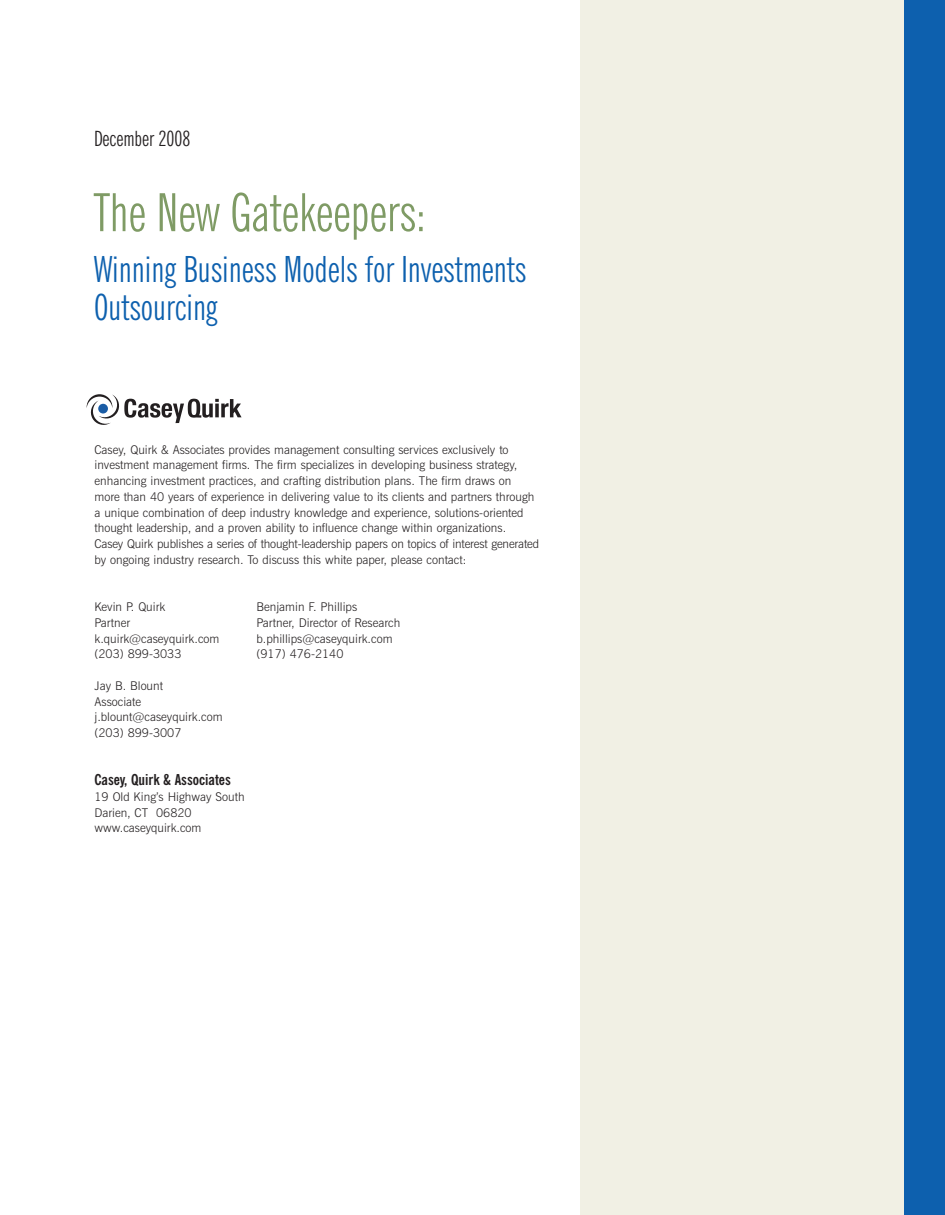
<style>
.page{position:relative;width:945px;height:1215px;background:#fff}
.page>*{position:absolute;margin:0;border:0;box-sizing:border-box;transform-origin:0 0}
.t1{font:extra-condensed 52.5px "News Gothic BT";color:#7f9b65}
.t2{font:extra-condensed 36px/37.5px "News Gothic BT";color:#0d60ae}
.t3{font:extra-condensed 21px "News Gothic BT";color:#231f20}
.t4{font:700 condensed 15px "News Gothic BT";color:#231f20}
.t5{font:300 12px/15.8px "News Gothic BT";color:#231f20}
</style>
<div class="page">
<div style="left:580px;top:0;width:365px;height:1215px;background:#f1f0e4"></div>
<div style="left:904px;top:0;width:41px;height:1215px;background:#0d60ae"></div>
<svg style="left:87px;top:394px;width:155px;height:31px"></svg>
<h3 class="t3" style="left:94px;top:131px;width:98px">December 2008</h3>
<h1 class="t1" style="left:94px;top:193px;width:333px">The New Gatekeepers:</h1>
<h2 class="t2" style="left:94px;top:253px;width:434px">Winning Business Models for Investments<br>Outsourcing</h2>
<p class="t5" style="left:94px;top:443px;width:446px">Casey, Quirk &amp; Associates provides management consulting services exclusively to investment management firms. The firm specializes in developing business strategy, enhancing investment practices, and crafting distribution plans. The firm draws on more than 40 years of experience in delivering value to its clients and partners through a unique combination of deep industry knowledge and experience, solutions-oriented thought leadership, and a proven ability to influence change within organizations.<br>Casey Quirk publishes a series of thought-leadership papers on topics of interest generated by ongoing industry research. To discuss this white paper, please contact:</p>
<p class="t5" style="left:94px;top:600px;width:72px">Kevin P. Quirk</p>
<p class="t5" style="left:256px;top:600px;width:102px">Benjamin F. Phillips</p>
<p class="t5" style="left:94px;top:616px;width:37px">Partner</p>
<p class="t5" style="left:256px;top:616px;width:145px">Partner, Director of Research</p>
<p class="t5" style="left:94px;top:632px;width:126px">k.quirk@caseyquirk.com</p>
<p class="t5" style="left:256px;top:632px;width:138px">b.phillips@caseyquirk.com</p>
<p class="t5" style="left:94px;top:647px;width:89px">(203) 899-3033</p>
<p class="t5" style="left:256px;top:647px;width:89px">(917) 476-2140</p>
<p class="t5" style="left:94px;top:679px;width:130px">Jay B. Blount<br>Associate j.blount@caseyquirk.com (203) 899-3007</p>
<p class="t4" style="left:94px;top:774px;width:138px">Casey, Quirk &amp; Associates</p>
<p class="t5" style="left:94px;top:790px;width:152px">19 Old King’s Highway South<br>Darien, CT 06820 www.caseyquirk.com</p>
</div>
